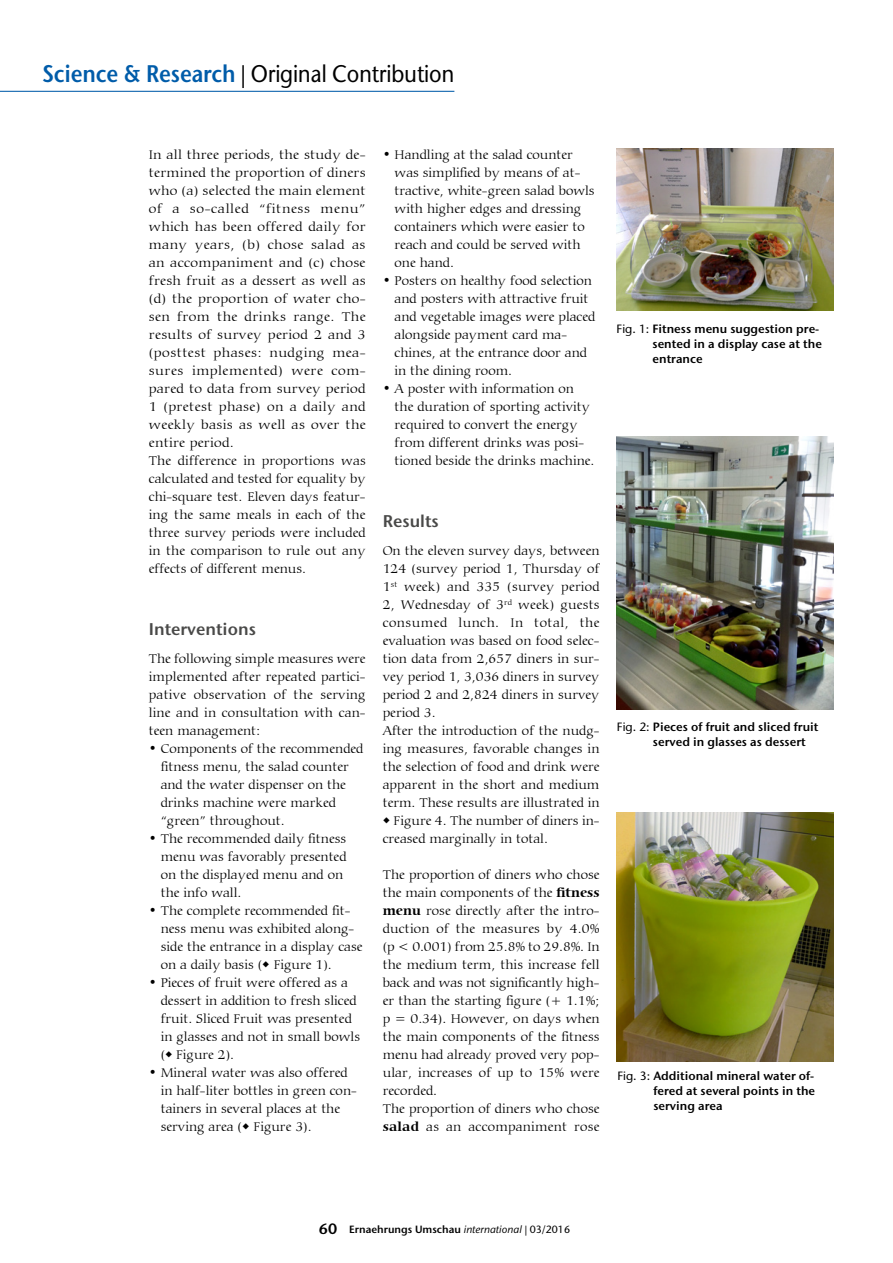
<style>
.page{position:relative;width:893px;height:1263px;background:#fff}
.page>*{position:absolute;margin:0;border:0;box-sizing:border-box;transform-origin:0 0}
.t1{font:500 24px "Stone Sans ITC Std";letter-spacing:-.01em;color:#000;scale:.9 1}
._04_1_Zwis_Ueberschr{font:600 16.95px "Stone Sans ITC Pro";color:#494948}
._05_1_G__R__U__N__D{font:300 13.5px/18px "Carmina BT";color:#000}
._05_1_G__R__U__N__D-2{font:300 13.5px/18px "Carmina BT";color:#000;text-align:justify;scale:1.04 1}
._05_6_Bild-___Tabell{font:600 12px/15px "Stone Sans ITC Pro";color:#000}
.t2{font:600 10.5px "Stone Sans ITC Pro";color:#000}
.s1{font-family:"Stone Sans ITC Pro";font-weight:600;color:#005ca9}
.s2{font-weight:700}
.s3{font-family:"Stone Sans ITC Std";font-weight:500}
.s4{font-size:15px}
.s5{font-family:"Stone Sans ITC Std";font-weight:500;font-style:italic}
</style>
<div class="page">
<img style="left:617px;top:149px;width:216px;height:162px">
<img style="left:617px;top:437px;width:217px;height:272px">
<img style="left:617px;top:812px;width:217px;height:249px">
<hr style="left:0;top:91px;width:454px;height:1px;background:#005ca9">
<p class="t1" style="left:43px;top:59px;width:459px"><span class="s1">Science &amp; Research</span> | Original Contribution</p>
<p class="_05_1_G__R__U__N__D-2" style="left:149px;top:146px;width:210px">In all three periods, the study de&shy;termined the proportion of diners who (a) selected the main element of a so-called “fitness menu” which has been offered daily for many years, (b) chose salad as an accompaniment and (c) chose fresh fruit as a dessert as well as (d) the proportion of water cho&shy;sen from the drinks range. The results of survey period 2 and 3 (posttest phases: nudging mea&shy;sures implemented) were com&shy;pared to data from survey period 1 (pretest phase) on a daily and weekly basis as well as over the entire period.</p>
<p class="_05_1_G__R__U__N__D" style="left:149px;top:452px;width:218px;text-align:justify">The difference in proportions was calculated and tested for equality by chi-square test. Eleven days featur&shy;ing the same meals in each of the three survey periods were included in the comparison to rule out any effects of different menus.</p>
<p class="_04_1_Zwis_Ueberschr" style="left:149px;top:618px;width:109px">Interventions</p>
<p class="_05_1_G__R__U__N__D" style="left:149px;top:650px;width:218px;text-align:justify">The following simple measures were implemented after repeated partici&shy;pative observation of the serving line and in consultation with can&shy;teen management:</p>
<p class="_05_1_G__R__U__N__D" style="left:161px;top:740px;width:204px;text-indent:-12px">• Components of the recommended fitness menu, the salad counter and the water dispenser on the drinks machine were marked “green” throughout.</p>
<p class="_05_1_G__R__U__N__D" style="left:161px;top:830px;width:187px;text-indent:-12px">• The recommended daily fitness menu was favorably presented on the displayed menu and on the info wall.</p>
<p class="_05_1_G__R__U__N__D" style="left:161px;top:902px;width:203px;text-indent:-12px">• The complete recommended fit&shy;ness menu was exhibited along&shy;side the entrance in a display case on a daily basis (• Figure 1).</p>
<p class="_05_1_G__R__U__N__D" style="left:161px;top:974px;width:201px;text-indent:-12px">• Pieces of fruit were offered as a dessert in addition to fresh sliced fruit. Sliced Fruit was presented in glasses and not in small bowls (• Figure 2).</p>
<p class="_05_1_G__R__U__N__D" style="left:161px;top:1064px;width:198px;text-indent:-12px">• Mineral water was also offered in half-liter bottles in green con&shy;tainers in several places at the serving area (• Figure 3).</p>
<p class="_05_1_G__R__U__N__D" style="left:395px;top:146px;width:202px;text-indent:-12px">• Handling at the salad counter was simplified by means of at&shy;tractive, white-green salad bowls with higher edges and dressing containers which were easier to reach and could be served with one hand.</p>
<p class="_05_1_G__R__U__N__D" style="left:395px;top:272px;width:202px;text-indent:-12px">• Posters on healthy food selection and posters with attractive fruit and vegetable images were placed alongside payment card ma&shy;chines, at the entrance door and in the dining room.</p>
<p class="_05_1_G__R__U__N__D" style="left:395px;top:380px;width:201px;text-indent:-12px">• A poster with information on the duration of sporting activity required to convert the energy from different drinks was posi&shy;tioned beside the drinks machine.</p>
<p class="_04_1_Zwis_Ueberschr" style="left:383px;top:510px;width:58px">Results</p>
<p class="_05_1_G__R__U__N__D" style="left:383px;top:542px;width:218px;text-align:justify">On the eleven survey days, between 124 (survey period 1, Thursday of 1<sup>st</sup> week) and 335 (survey period 2, Wednesday of 3<sup>rd</sup> week) guests consumed lunch. In total, the evaluation was based on food selec&shy;tion data from 2,657 diners in sur&shy;vey period 1, 3,036 diners in survey period 2 and 2,824 diners in survey period 3.</p>
<p class="_05_1_G__R__U__N__D" style="left:383px;top:722px;width:218px;text-align:justify">After the introduction of the nudg&shy;ing measures, favorable changes in the selection of food and drink were apparent in the short and medium term. These results are illustrated in</p>
<p class="_05_1_G__R__U__N__D" style="left:383px;top:812px;width:218px">• Figure 4. The number of diners in&shy;creased marginally in total.</p>
<p class="_05_1_G__R__U__N__D" style="left:383px;top:866px;width:218px;text-align:justify">The proportion of diners who chose the main components of the <span class="s2">fitness menu</span> rose directly after the intro&shy;duction of the measures by 4.0% (p &lt; 0.001) from 25.8% to 29.8%. In the medium term, this increase fell back and was not significantly high&shy;er than the starting figure (+ 1.1%; p = 0.34). However, on days when the main components of the fitness menu had already proved very pop&shy;ular, increases of up to 15% were recorded.</p>
<p class="_05_1_G__R__U__N__D" style="left:383px;top:1100px;width:218px">The proportion of diners who chose <span class="s2">salad</span> as an accompaniment rose</p>
<p class="_05_6_Bild-___Tabell" style="left:652px;top:321px;width:171px;text-indent:-36px"><span class="s3">Fig. 1:</span> Fitness menu suggestion pre&shy;sented in a display case at the entrance</p>
<p class="_05_6_Bild-___Tabell" style="left:653px;top:719px;width:167px;text-indent:-36px"><span class="s3">Fig. 2:</span> Pieces of fruit and sliced fruit served in glasses as dessert</p>
<p class="_05_6_Bild-___Tabell" style="left:653px;top:1069px;width:163px;text-align:justify;text-indent:-36px"><span class="s3">Fig. 3:</span> Additional mineral water of&shy;fered at several points in the serving area</p>
<p class="t2" style="left:319px;top:1222px;width:253px"><span class="s4">60</span> Ernaehrungs Umschau <span class="s5">international</span> <span class="s3">| 03/2016</span></p>
</div>
